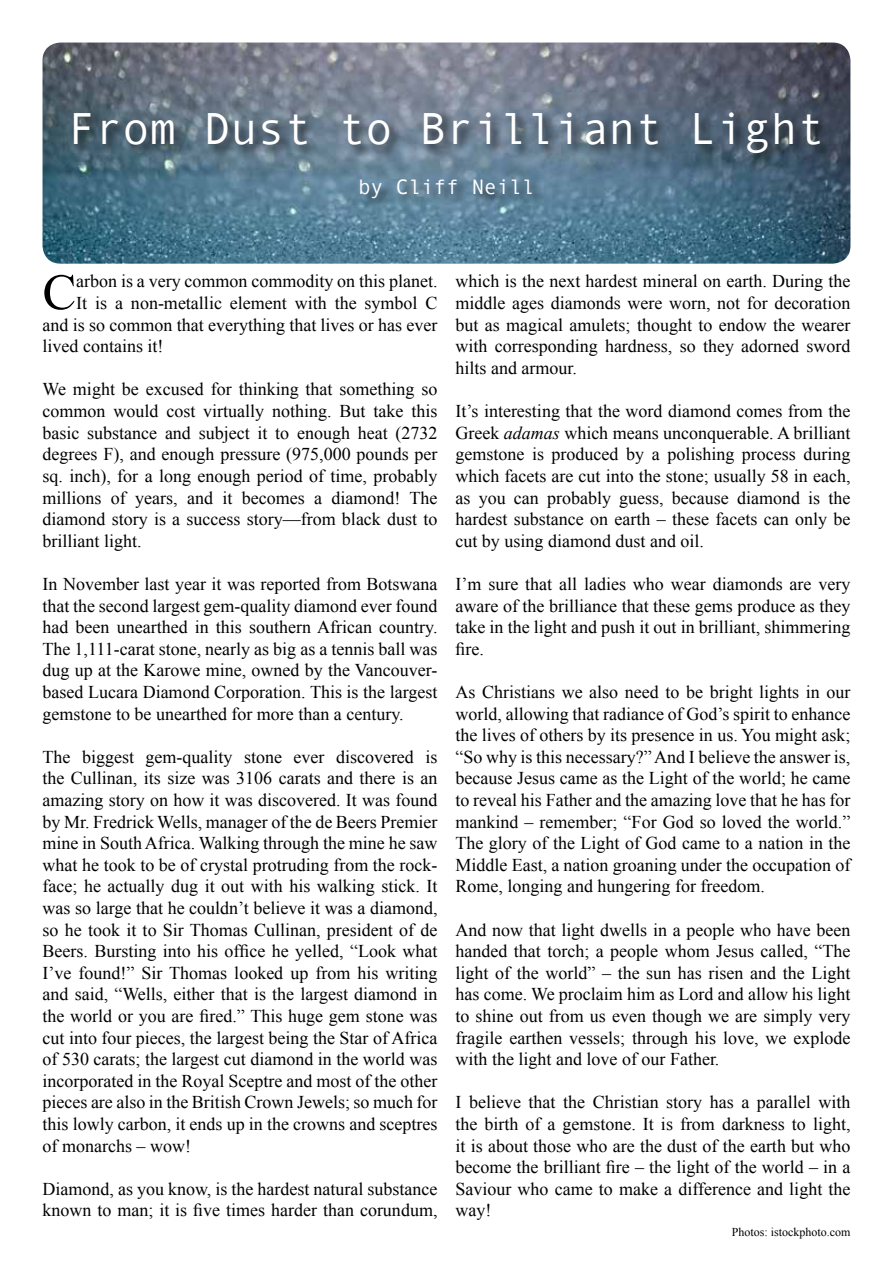
<style>
.page{position:relative;width:893px;height:1263px;background:#fff}
.page>*{position:absolute;margin:0;border:0;box-sizing:border-box;transform-origin:0 0}
.t1{font:50.55px "Times New Roman";color:#000}
.t2{font:45px "Andale Mono";color:#fff}
.t3{font:21px "Andale Mono";color:#fff}
.t4{font:18px/21.6px "Times New Roman";color:#000;text-align:justify}
.t5{font:12px "Times New Roman";color:#000}
.s1{font-style:italic}
</style>
<div class="page">
<img style="left:43px;top:43px;width:807px;height:221px">
<div style="left:72px;top:111px;width:761px;height:101px;background:#000;opacity:.75"></div>
<h2 class="t2" style="left:68px;top:99px;width:758px">From Dust to Brilliant Light</h2>
<p class="t3" style="left:358px;top:173px;width:178px">by Cliff Neill</p>
<h1 class="t1" style="left:43px;top:258px;width:35px">C</h1>
<p class="t4" style="left:76px;top:270px;width:363px">arbon is a very common commodity on this planet.</p>
<p class="t4" style="left:76px;top:292px;width:363px">It is a non-metallic element with the symbol C</p>
<p class="t4" style="left:43px;top:314px;width:396px">and is so common that everything that lives or has ever</p>
<p class="t4" style="left:43px;top:335px;width:122px">lived contains it!</p>
<p class="t4" style="left:43px;top:378px;width:396px">We might be excused for thinking that something so common would cost virtually nothing. But take this basic substance and subject it to enough heat (2732 degrees F), and enough pressure (975,000 pounds per sq. inch), for a long enough period of time, probably millions of years, and it becomes a diamond! The diamond story is a success story—from black dust to brilliant light.</p>
<p class="t4" style="left:43px;top:573px;width:396px">In November last year it was reported from Botswana that the second largest gem-quality diamond ever found had been unearthed in this southern African country.<br>The 1,111-carat stone, nearly as big as a tennis ball was dug up at the Karowe mine, owned by the Vancouver&shy;based Lucara Diamond Corporation. This is the largest gemstone to be unearthed for more than a century.</p>
<p class="t4" style="left:43px;top:746px;width:396px">The biggest gem-quality stone ever discovered is the Cullinan, its size was 3106 carats and there is an amazing story on how it was discovered. It was found by Mr. Fredrick Wells, manager of the de Beers Premier mine in South Africa. Walking through the mine he saw what he took to be of crystal protruding from the rock&shy;face; he actually dug it out with his walking stick. It was so large that he couldn’t believe it was a diamond, so he took it to Sir Thomas Cullinan, president of de Beers. Bursting into his office he yelled, “Look what I’ve found!” Sir Thomas looked up from his writing and said, “Wells, either that is the largest diamond in the world or you are fired.” This huge gem stone was cut into four pieces, the largest being the Star of Africa of 530 carats; the largest cut diamond in the world was incorporated in the Royal Sceptre and most of the other pieces are also in the British Crown Jewels; so much for this lowly carbon, it ends up in the crowns and sceptres of monarchs – wow!</p>
<p class="t4" style="left:43px;top:1178px;width:396px">Diamond, as you know, is the hardest natural substance known to man; it is five times harder than corundum,</p>
<p class="t4" style="left:455px;top:270px;width:396px">which is the next hardest mineral on earth. During the middle ages diamonds were worn, not for decoration but as magical amulets; thought to endow the wearer with corresponding hardness, so they adorned sword hilts and armour.</p>
<p class="t4" style="left:455px;top:400px;width:396px">It’s interesting that the word diamond comes from the Greek <span class="s1">adamas</span> which means unconquerable. A brilliant gemstone is produced by a polishing process during which facets are cut into the stone; usually 58 in each, as you can probably guess, because diamond is the hardest substance on earth – these facets can only be cut by using diamond dust and oil.</p>
<p class="t4" style="left:455px;top:573px;width:396px">I’m sure that all ladies who wear diamonds are very aware of the brilliance that these gems produce as they take in the light and push it out in brilliant, shimmering fire.</p>
<p class="t4" style="left:455px;top:681px;width:396px">As Christians we also need to be bright lights in our world, allowing that radiance of God’s spirit to enhance the lives of others by its presence in us. You might ask; “So why is this necessary?” And I believe the answer is, because Jesus came as the Light of the world; he came to reveal his Father and the amazing love that he has for mankind – remember; “For God so loved the world.” The glory of the Light of God came to a nation in the Middle East, a nation groaning under the occupation of Rome, longing and hungering for freedom.</p>
<p class="t4" style="left:455px;top:918px;width:396px">And now that light dwells in a people who have been handed that torch; a people whom Jesus called, “The light of the world” – the sun has risen and the Light has come. We proclaim him as Lord and allow his light to shine out from us even though we are simply very fragile earthen vessels; through his love, we explode with the light and love of our Father.</p>
<p class="t4" style="left:455px;top:1091px;width:396px">I believe that the Christian story has a parallel with the birth of a gemstone. It is from darkness to light, it is about those who are the dust of the earth but who become the brilliant fire – the light of the world – in a Saviour who came to make a difference and light the way!</p>
<p class="t5" style="left:732px;top:1224px;width:120px">Photos: istockphoto.com</p>
</div>
